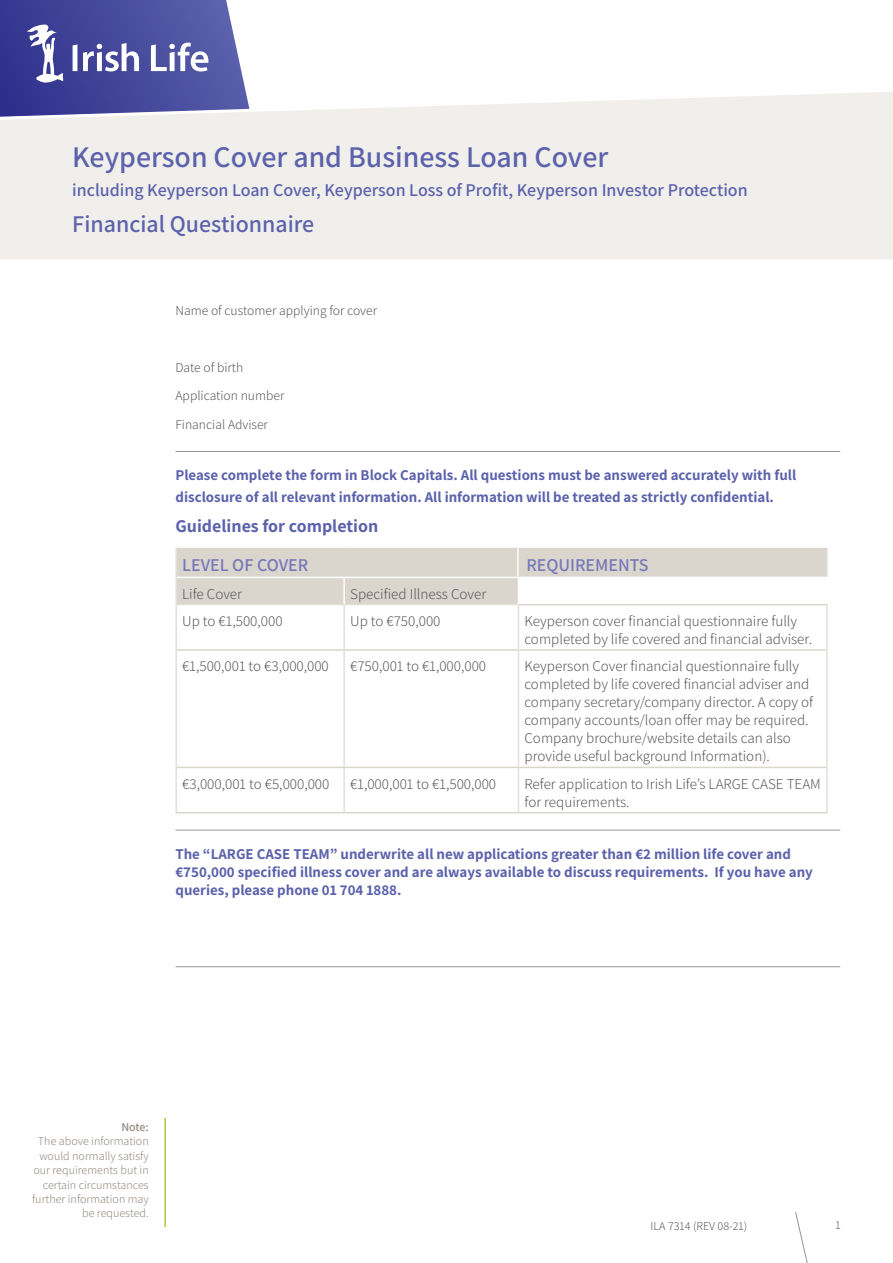
<style>
.page{position:relative;width:893px;height:1263px;background:#fff}
.page>*{position:absolute;margin:0;border:0;box-sizing:border-box;transform-origin:0 0}
.t1{font:600 30px "Assistant";color:#5c62ac}
.t2{font:600 24px "Assistant";color:#5c62ac}
.t3{font:600 18px "Assistant";color:#5c62ac}
.t4{font:600 18px "Assistant";color:#7778b9}
.t5{font:700 18px "Assistant";color:#5c62ac}
.t6{font:300 15px/18px "Assistant";color:#58595b}
.t7{font:700 15px/18px "Assistant";color:#5c62ac}
.t8{font:300 13.5px/28.3px "Assistant";color:#58595b}
.t9{font:300 12px/14.4px "Assistant";color:#928882;text-align:right}
.t10{font:300 12px "Assistant";color:#58595b}
.t11{font:600 12px "Assistant";color:#928882}
</style>
<div class="page">
<div style="left:0;top:121px;width:893px;height:138px;background:#f1efec"></div>
<svg style="left:0;top:0;width:893px;height:121px"></svg>
<hr style="left:175px;top:451px;width:665px;height:1px;background:#939598">
<hr style="left:175px;top:577px;width:2px;height:28px;background:#e3e0da">
<hr style="left:175px;top:548px;width:2px;height:29px;background:#e3e0da">
<hr style="left:826px;top:548px;width:2px;height:29px;background:#e3e0da">
<hr style="left:175px;top:605px;width:2px;height:45px;background:#e3e0da">
<hr style="left:343px;top:605px;width:2px;height:44px;background:#e3e0da">
<hr style="left:518px;top:605px;width:1px;height:44px;background:#e3e0da">
<hr style="left:826px;top:605px;width:2px;height:45px;background:#e3e0da">
<hr style="left:175px;top:650px;width:2px;height:117px;background:#e3e0da">
<hr style="left:343px;top:651px;width:2px;height:116px;background:#e3e0da">
<hr style="left:518px;top:651px;width:1px;height:116px;background:#e3e0da">
<hr style="left:826px;top:650px;width:2px;height:117px;background:#e3e0da">
<hr style="left:175px;top:767px;width:2px;height:45px;background:#e3e0da">
<hr style="left:343px;top:768px;width:2px;height:44px;background:#e3e0da">
<hr style="left:518px;top:768px;width:1px;height:44px;background:#e3e0da">
<hr style="left:826px;top:767px;width:2px;height:45px;background:#e3e0da">
<hr style="left:177px;top:649px;width:167px;height:2px;background:#dad5cd">
<hr style="left:344px;top:649px;width:174px;height:2px;background:#dad5cd">
<hr style="left:518px;top:649px;width:308px;height:2px;background:#dad5cd">
<hr style="left:177px;top:767px;width:167px;height:1px;background:#dad5cd">
<hr style="left:344px;top:767px;width:174px;height:1px;background:#dad5cd">
<hr style="left:518px;top:767px;width:308px;height:1px;background:#dad5cd">
<hr style="left:175px;top:812px;width:169px;height:1px;background:#dad5cd">
<hr style="left:344px;top:812px;width:174px;height:1px;background:#dad5cd">
<hr style="left:518px;top:812px;width:310px;height:1px;background:#dad5cd">
<hr style="left:518px;top:604px;width:310px;height:1px;background:#dad5cd">
<svg style="left:176px;top:547px;width:651px;height:58px"></svg>
<hr style="left:826px;top:578px;width:2px;height:26px;background:#fff">
<hr style="left:175px;top:830px;width:665px;height:1px;background:#939598">
<hr style="left:175px;top:966px;width:665px;height:1px;background:#939598">
<svg style="left:795px;top:1212px;width:13px;height:51px"></svg>
<hr style="left:164px;top:1118px;width:2px;height:109px;background:#9fcc3b">
<hr style="left:517px;top:548px;width:2px;height:28px;background:#fff">
<h1 class="t1" style="left:72px;top:136px;width:537px">Keyperson Cover and Business Loan Cover</h1>
<p class="t3" style="left:72px;top:177px;width:677px">including Keyperson Loan Cover, Keyperson Loss of Profit, Keyperson Investor Protection</p>
<h2 class="t2" style="left:72px;top:207px;width:244px">Financial Questionnaire</h2>
<p class="t8" style="left:175px;top:296px;width:203px">Name of customer applying for cover</p>
<p class="t8" style="left:175px;top:353px;width:110px">Date of birth<br>Application number<br>Financial Adviser</p>
<p class="t7" style="left:175px;top:463px;width:622px;line-height:21.6px">Please complete the form in Block Capitals. All questions must be answered accurately with full disclosure of all relevant information. All information will be treated as strictly confidential.</p>
<p class="t5" style="left:175px;top:513px;width:204px">Guidelines for completion</p>
<p class="t4" style="left:182px;top:553px;width:128px">LEVEL OF COVER</p>
<p class="t4" style="left:526px;top:553px;width:124px">REQUIREMENTS</p>
<p class="t6" style="left:182px;top:584px;width:61px">Life Cover</p>
<p class="t6" style="left:350px;top:584px;width:138px">Specified Illness Cover</p>
<p class="t6" style="left:182px;top:611px;width:102px">Up to €1,500,000</p>
<p class="t6" style="left:350px;top:611px;width:92px">Up to €750,000</p>
<p class="t6" style="left:524px;top:611px;width:289px">Keyperson cover financial questionnaire fully completed by life covered and financial adviser.</p>
<p class="t6" style="left:182px;top:657px;width:148px">€1,500,001 to €3,000,000</p>
<p class="t6" style="left:350px;top:657px;width:138px">€750,001 to €1,000,000</p>
<p class="t6" style="left:524px;top:657px;width:290px">Keyperson Cover financial questionnaire fully completed by life covered financial adviser and company secretary/company director. A copy of company accounts/loan offer may be required.<br>Company brochure/website details can also provide useful background Information).</p>
<p class="t6" style="left:182px;top:774px;width:149px">€3,000,001 to €5,000,000</p>
<p class="t6" style="left:350px;top:774px;width:148px">€1,000,001 to €1,500,000</p>
<p class="t6" style="left:524px;top:774px;width:298px">Refer application to Irish Life’s LARGE CASE TEAM for requirements.</p>
<p class="t7" style="left:175px;top:844px;width:639px">The “LARGE CASE TEAM” underwrite all new applications greater than €2 million life cover and €750,000 specified illness cover and are always available to discuss requirements. If you have any queries, please phone 01 704 1888.</p>
<p class="t11" style="left:121px;top:1119px;width:29px">Note:</p>
<p class="t9" style="left:32px;top:1133px;width:118px">The above information would normally satisfy our requirements but in certain circumstances further information may be requested.</p>
<p class="t10" style="left:651px;top:1217px;width:98px">ILA 7314 (REV 08-21)</p>
<p class="t10" style="left:836px;top:1217px;width:7px">1</p>
</div>
